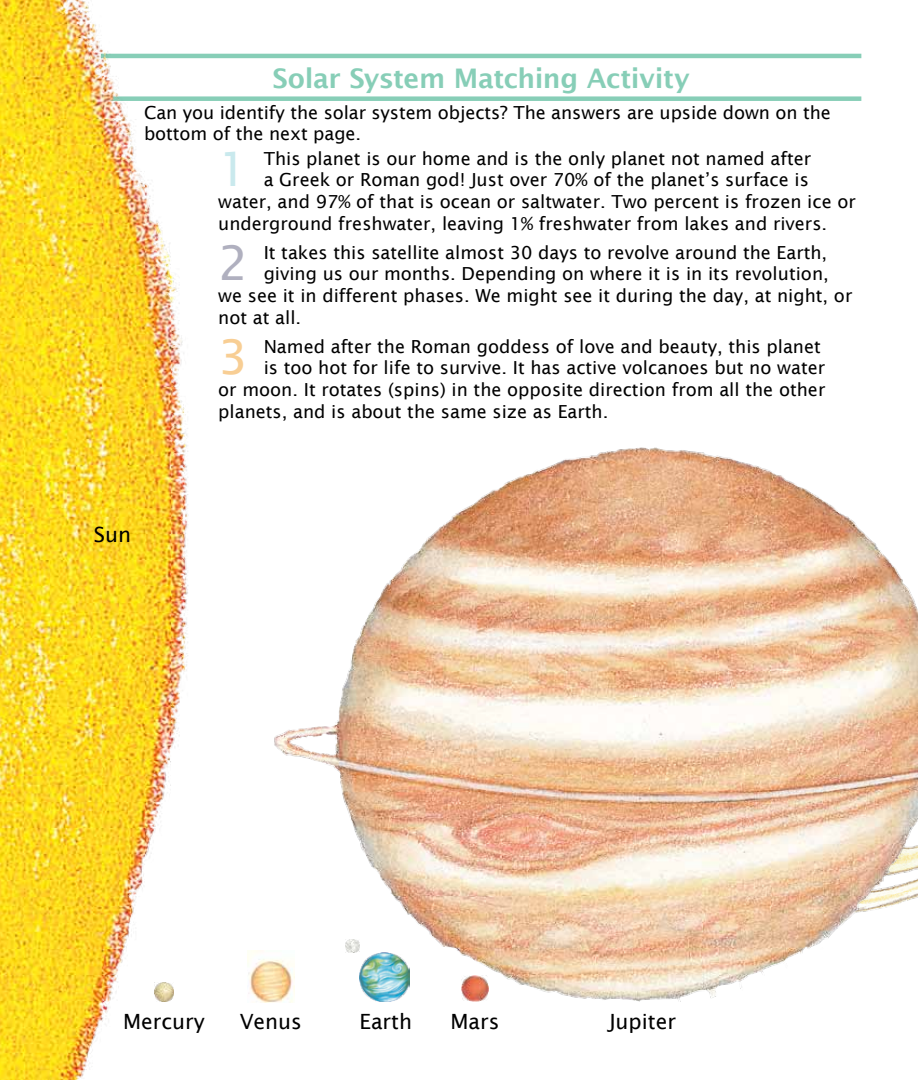
<style>
.page{position:relative;width:918px;height:1080px;background:#fff}
.page>*{position:absolute;margin:0;border:0;box-sizing:border-box;transform-origin:0 0}
.t1{font:47.85px "Lucida Sans";color:#b0b0bf}
.t2{font:47.85px "Lucida Sans";color:#f8ce94}
.t3{font:47.85px "Lucida Sans";color:#c9e9ed}
.t4{font:600 27px "Lucida Sans";letter-spacing:-.02em;color:#87ceb7}
.t5{font:21px "Lucida Sans";color:#000}
.t6{font:18px/21.6px "Lucida Sans";color:#000}
</style>
<div class="page">
<div style="left:101px;top:96px;width:760px;height:5px;background:#87ceb7"></div>
<hr style="left:101px;top:54px;width:760px;height:4px;background:#87ceb7">
<img style="left:0;top:0;width:209px;height:1080px">
<img style="left:274px;top:447px;width:644px;height:555px">
<img style="left:360px;top:953px;width:49px;height:49px">
<img style="left:247px;top:951px;width:47px;height:51px">
<img style="left:154px;top:982px;width:19px;height:20px">
<img style="left:462px;top:975px;width:26px;height:27px">
<img style="left:346px;top:939px;width:13px;height:14px">
<h2 class="t4" style="left:272px;top:63px;width:419px">Solar System Matching Activity</h2>
<p class="t6" style="left:144px;top:102px;width:689px">Can you identify the solar system objects? The answers are upside down on the bottom of the next page.</p>
<h1 class="t3" style="left:218px;top:142px;width:32px">1</h1>
<p class="t6" style="left:264px;top:148px;width:549px">This planet is our home and is the only planet not named after</p>
<p class="t6" style="left:264px;top:169px;width:547px">a Greek or Roman god! Just over 70% of the planet’s surface is</p>
<p class="t6" style="left:218px;top:191px;width:639px">water, and 97% of that is ocean or saltwater. Two percent is frozen ice or</p>
<p class="t6" style="left:218px;top:212px;width:610px">underground freshwater, leaving 1% freshwater from lakes and rivers.</p>
<p class="t5" style="left:94px;top:523px;width:39px">Sun</p>
<h1 class="t1" style="left:218px;top:236px;width:32px">2</h1>
<p class="t6" style="left:264px;top:242px;width:565px">It takes this satellite almost 30 days to revolve around the Earth,</p>
<p class="t6" style="left:264px;top:263px;width:567px">giving us our months. Depending on where it is in its revolution,</p>
<p class="t6" style="left:218px;top:285px;width:636px">we see it in different phases. We might see it during the day, at night, or</p>
<p class="t6" style="left:218px;top:306px;width:85px">not at all.</p>
<h1 class="t2" style="left:218px;top:330px;width:32px">3</h1>
<p class="t6" style="left:264px;top:336px;width:559px">Named after the Roman goddess of love and beauty, this planet</p>
<p class="t6" style="left:264px;top:357px;width:563px">is too hot for life to survive. It has active volcanoes but no water</p>
<p class="t6" style="left:218px;top:379px;width:609px">or moon. It rotates (spins) in the opposite direction from all the other</p>
<p class="t6" style="left:218px;top:400px;width:392px">planets, and is about the same size as Earth.</p>
<p class="t5" style="left:123px;top:1009px;width:83px">Mercury</p>
<p class="t5" style="left:240px;top:1009px;width:64px">Venus</p>
<p class="t5" style="left:360px;top:1009px;width:54px">Earth</p>
<p class="t5" style="left:451px;top:1009px;width:50px">Mars</p>
<p class="t5" style="left:609px;top:1009px;width:68px">Jupiter</p>
</div>
